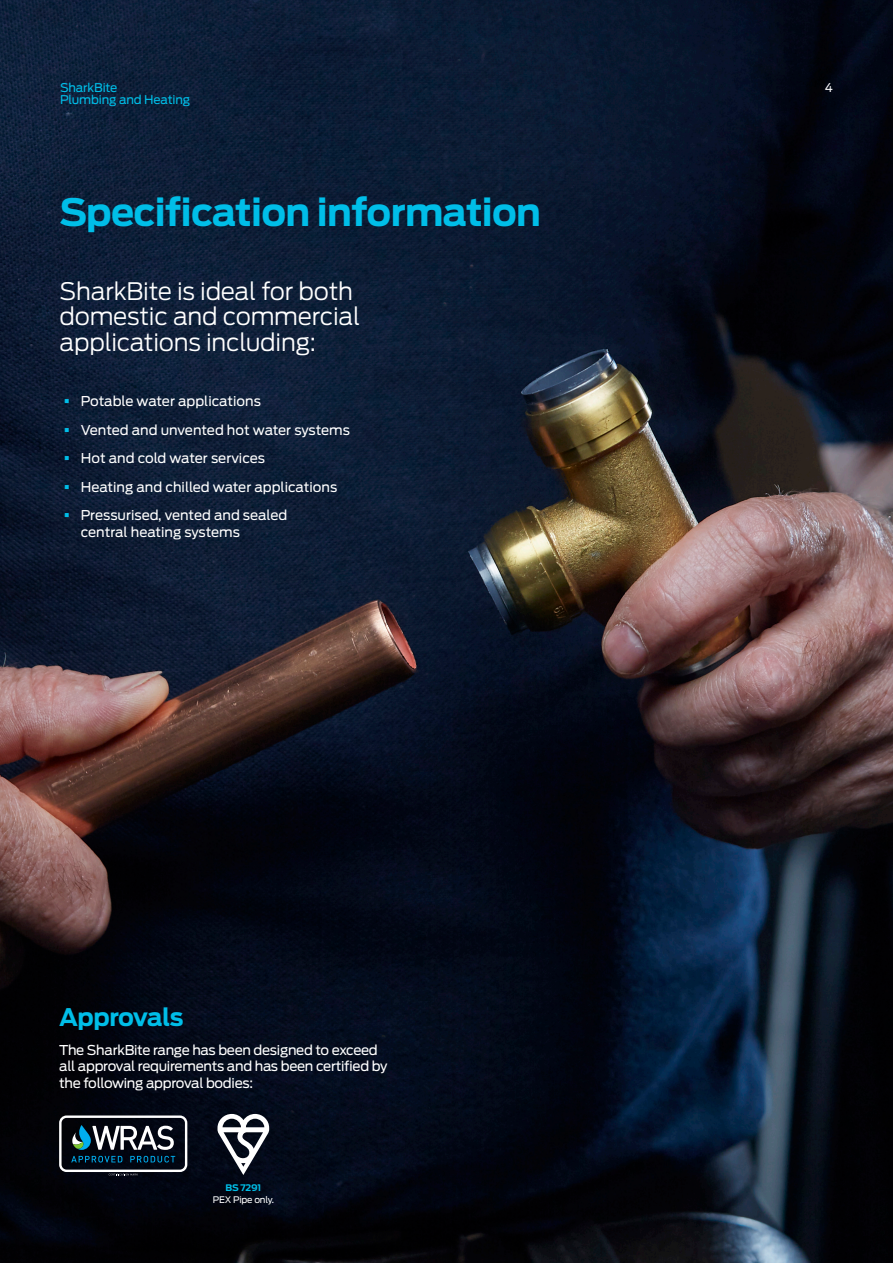
<style>
.page{position:relative;width:893px;height:1263px;background:#fff}
.page>*{position:absolute;margin:0;border:0;box-sizing:border-box;transform-origin:0 0}
.Large_titles{font:700 37.5px "Antenna";letter-spacing:-.02em;color:#00bee8}
.t1{font:300 24px/25.5px "Antenna";letter-spacing:-.01em;color:#fff}
.Sub_Head_2{font:700 24px "Antenna";letter-spacing:-.025em;color:#00bee8}
.Body_Copy{font:13.5px/16.5px "Antenna";letter-spacing:-.02em;color:#fff}
.Body_Copy-2{font:13.5px/16.5px "Antenna";color:#fff}
.t2{font:12px/12px "Antenna";letter-spacing:-.01em;color:#00bee8}
.t3{font:12px "Antenna";color:#fff}
.t4{font:9px/12px "Antenna";letter-spacing:-.02em;color:#fff;text-align:center}
.s1{font-weight:700;color:#00bee8}
</style>
<div class="page">
<img style="left:0;top:0;width:893px;height:1263px">
<svg style="left:71px;top:1156px;width:51px;height:6px"></svg>
<svg style="left:130px;top:1156px;width:45px;height:6px"></svg>
<svg style="left:72px;top:1125px;width:102px;height:25px"></svg>
<div style="left:59px;top:1115px;width:128px;height:57px;border:2px solid #fff;border-radius:6px"></div>
<svg style="left:109px;top:1173px;width:29px;height:2px"></svg>
<svg style="left:217px;top:1114px;width:52px;height:61px"></svg>
<svg style="left:65px;top:399px;width:4px;height:4px"></svg>
<svg style="left:65px;top:428px;width:4px;height:4px"></svg>
<svg style="left:65px;top:456px;width:4px;height:4px"></svg>
<svg style="left:65px;top:485px;width:4px;height:4px"></svg>
<svg style="left:65px;top:513px;width:4px;height:4px"></svg>
<p class="t2" style="left:60px;top:82px;width:132px">SharkBite<br>Plumbing and Heating</p>
<p class="t3" style="left:825px;top:81px;width:10px">4</p>
<p class="Large_titles" style="left:60px;top:190px;width:483px">Specification information</p>
<p class="t1" style="left:60px;top:278px;width:302px">SharkBite is ideal for both domestic and commercial applications including:</p>
<p class="Body_Copy-2" style="left:81px;top:393px;width:182px">Potable water applications</p>
<p class="Body_Copy" style="left:81px;top:422px;width:271px">Vented and unvented hot water systems</p>
<p class="Body_Copy-2" style="left:81px;top:450px;width:186px">Hot and cold water services</p>
<p class="Body_Copy-2" style="left:81px;top:479px;width:258px">Heating and chilled water applications</p>
<p class="Body_Copy-2" style="left:81px;top:507px;width:208px">Pressurised, vented and sealed central heating systems</p>
<p class="Sub_Head_2" style="left:59px;top:1003px;width:126px">Approvals</p>
<p class="Body_Copy" style="left:59px;top:1041px;width:330px">The SharkBite range has been designed to exceed all approval requirements and has been certified by the following approval bodies:</p>
<p class="t4" style="left:213px;top:1182px;width:63px"><span class="s1">BS 7291<br></span>PEX Pipe only.</p>
</div>
